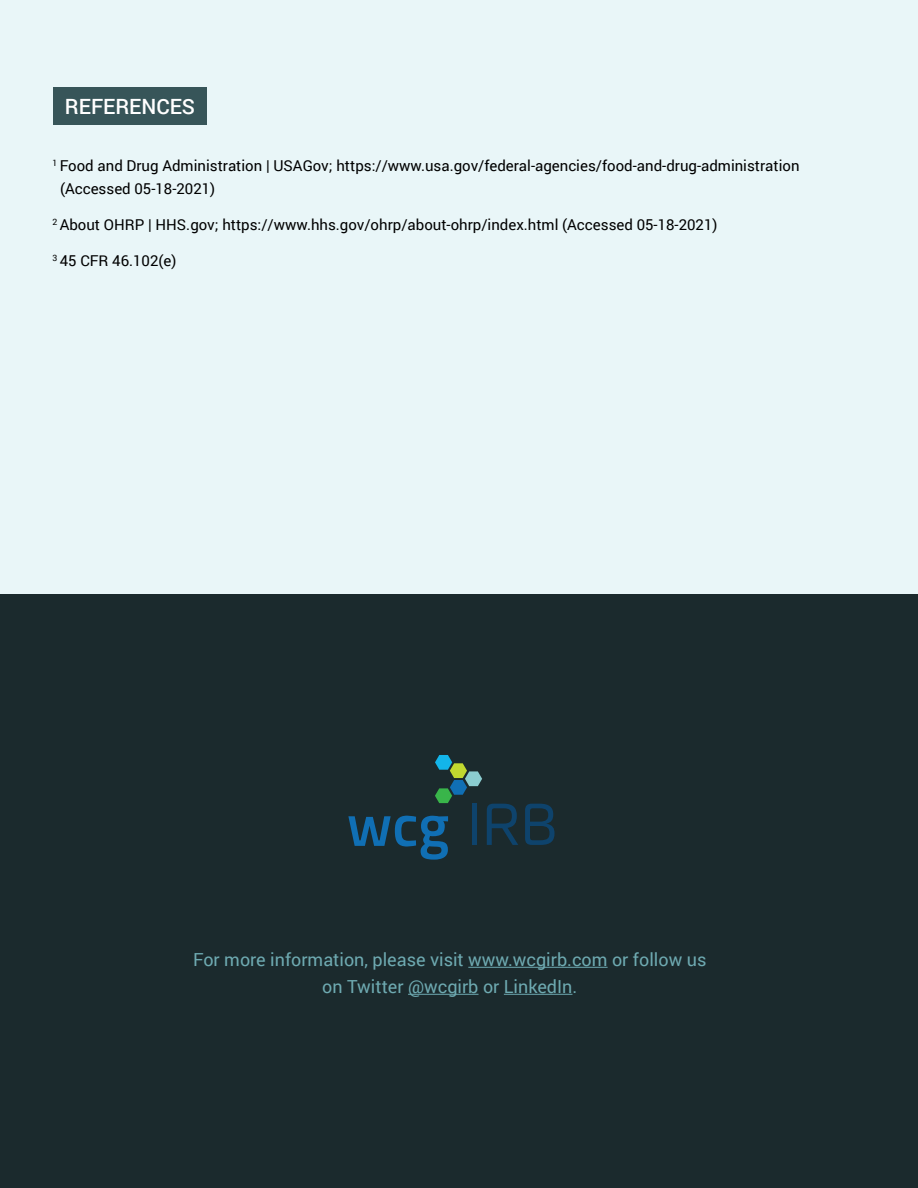
<style>
.page{position:relative;width:918px;height:1188px;background:#fff}
.page>*{position:absolute;margin:0;border:0;box-sizing:border-box;transform-origin:0 0}
.t1{font:500 21px "Roboto";color:#fff}
.t2{font:18px/27px "Roboto";color:#6eaab1;text-align:center}
.t3{font:15px/22.5px "Roboto";color:#000}
</style>
<div class="page">
<div style="left:0;top:0;width:918px;height:594px;background:#e9f6f8"></div>
<div style="left:53px;top:87px;width:154px;height:38px;background:#375559"></div>
<div style="left:0;top:594px;width:918px;height:594px;background:#1b2a2d"></div>
<svg style="left:348px;top:755px;width:170px;height:105px"></svg>
<svg style="left:525px;top:804px;width:30px;height:41px"></svg>
<hr style="left:468px;top:967px;width:140px;height:1px;background:#6eaab1">
<hr style="left:408px;top:994px;width:71px;height:1px;background:#6eaab1">
<hr style="left:504px;top:994px;width:68px;height:1px;background:#6eaab1">
<h1 class="t1" style="left:65px;top:92px;width:132px">REFERENCES</h1>
<p class="t3" style="left:60px;top:154px;width:741px;text-indent:-8px"><sup>1</sup> Food and Drug Administration | USAGov; https://www.usa.gov/federal-agencies/food-and-drug-administration (Accessed 05-18-2021)</p>
<p class="t3" style="left:53px;top:213px;width:666px"><sup>2</sup> About OHRP | HHS.gov; https://www.hhs.gov/ohrp/about-ohrp/index.html (Accessed 05-18-2021)</p>
<p class="t3" style="left:53px;top:249px;width:125px"><sup>3</sup> 45 CFR 46.102(e)</p>
<p class="t2" style="left:193px;top:945px;width:515px">For more information, please visit www.wcgirb.com or follow us on Twitter @wcgirb or LinkedIn.</p>
</div>
